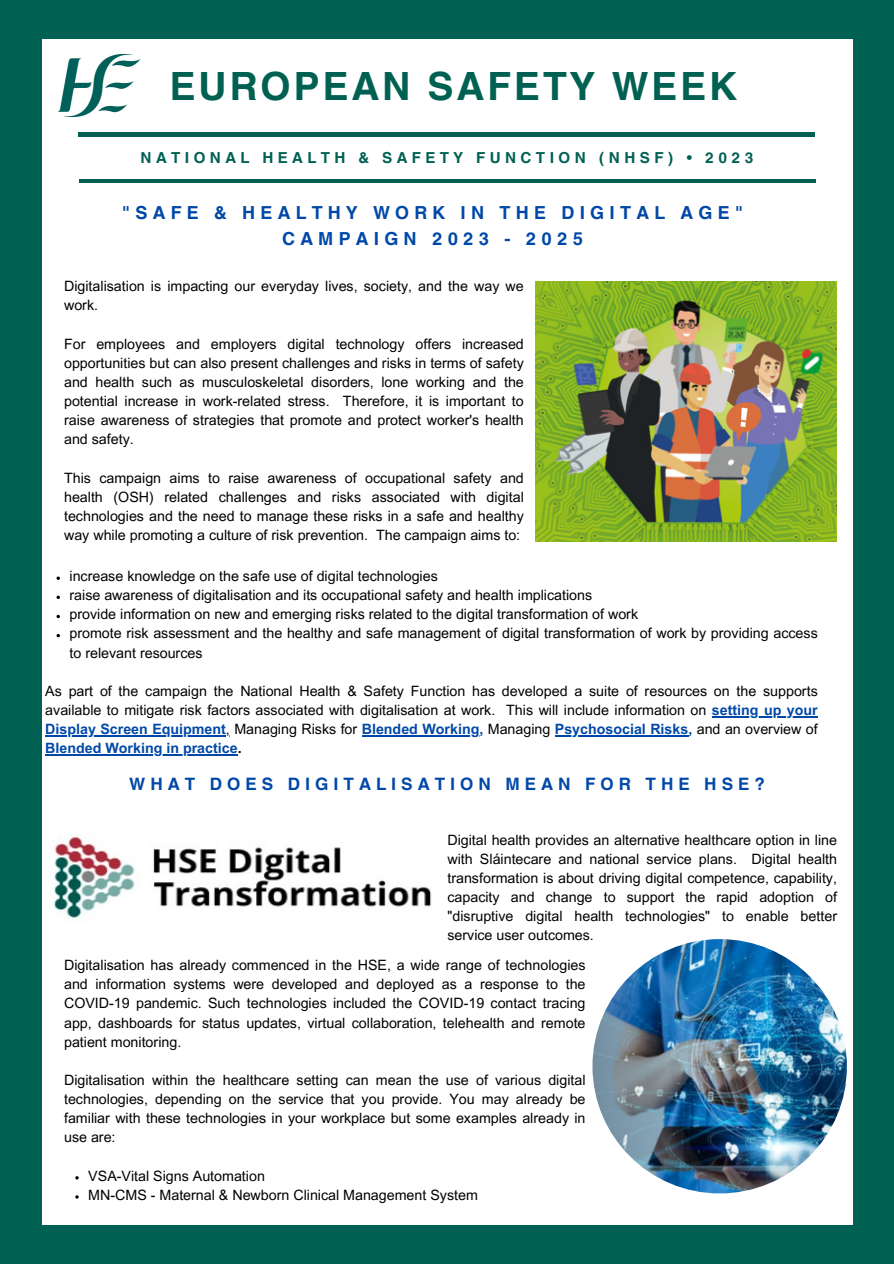
<style>
.page{position:relative;width:894px;height:1264px;background:#fff}
.page>*{position:absolute;margin:0;border:0;box-sizing:border-box;transform-origin:0 0}
.t1{font:700 39px "Helvetica World";letter-spacing:.08em;color:#006152}
.t2{font:700 18px "Helvetica World";letter-spacing:.29em;color:#0048a8}
.t3{font:700 17.1px "Helvetica World";letter-spacing:.29em;color:#0048a8}
.t4{font:700 15.15px "Helvetica World";letter-spacing:.29em;color:#006152}
.t5{font:14.25px/19.2px "Arial MT Pro";color:#000;text-align:justify}
.s1{font-weight:700;color:#0048a8}
.s2{font-weight:700}
</style>
<div class="page">
<div style="left:0;top:0;width:893px;height:1263px;background:#006152"></div>
<div style="left:42px;top:40px;width:810px;height:1184px;background:#fff"></div>
<img style="left:53px;top:834px;width:379px;height:85px">
<hr style="left:79px;top:133px;width:735px;height:3px;background:#006152">
<hr style="left:79px;top:179px;width:736px;height:3px;background:#006152">
<img style="left:535px;top:281px;width:301px;height:260px">
<img style="left:57px;top:53px;width:84px;height:65px">
<img style="left:592px;top:939px;width:254px;height:254px;border-radius:50%">
<svg style="left:56px;top:576px;width:4px;height:4px"></svg>
<svg style="left:56px;top:595px;width:4px;height:4px"></svg>
<svg style="left:56px;top:614px;width:4px;height:4px"></svg>
<svg style="left:56px;top:634px;width:4px;height:3px"></svg>
<hr style="left:711px;top:716px;width:106px;height:1px;background:#0048a8">
<hr style="left:45px;top:735px;width:181px;height:1px;background:#0048a8">
<hr style="left:361px;top:735px;width:118px;height:1px;background:#0048a8">
<hr style="left:554px;top:735px;width:134px;height:1px;background:#0048a8">
<hr style="left:45px;top:754px;width:193px;height:1px;background:#0048a8">
<svg style="left:75px;top:1176px;width:4px;height:3px"></svg>
<svg style="left:75px;top:1195px;width:4px;height:3px"></svg>
<p class="t1" style="left:170px;top:54px;width:569px">EUROPEAN SAFETY WEEK</p>
<p class="t4" style="left:140px;top:145px;width:614px">NATIONAL HEALTH &amp; SAFETY FUNCTION (NHSF) • 2023</p>
<p class="t2" style="left:122px;top:198px;width:623px">"SAFE &amp; HEALTHY WORK IN THE DIGITAL AGE"</p>
<p class="t2" style="left:282px;top:224px;width:302px">CAMPAIGN 2023 - 2025</p>
<p class="t5" style="left:64px;top:278px;width:461px">Digitalisation is impacting our everyday lives, society, and the way we work.</p>
<p class="t5" style="left:64px;top:336px;width:461px">For employees and employers digital technology offers increased opportunities but can also present challenges and risks in terms of safety and health such as musculoskeletal disorders, lone working and the potential increase in work-related stress. Therefore, it is important to raise awareness of strategies that promote and protect worker's health and safety.</p>
<p class="t5" style="left:64px;top:470px;width:461px">This campaign aims to raise awareness of occupational safety and health (OSH) related challenges and risks associated with digital technologies and the need to manage these risks in a safe and healthy way while promoting a culture of risk prevention. The campaign aims to:</p>
<p class="t5" style="left:69px;top:568px;width:370px">increase knowledge on the safe use of digital technologies</p>
<p class="t5" style="left:69px;top:587px;width:524px">raise awareness of digitalisation and its occupational safety and health implications</p>
<p class="t5" style="left:69px;top:606px;width:570px">provide information on new and emerging risks related to the digital transformation of work</p>
<p class="t5" style="left:69px;top:625px;width:749px">promote risk assessment and the healthy and safe management of digital transformation of work by providing access to relevant resources</p>
<p class="t5" style="left:45px;top:683px;width:773px">As part of the campaign the National Health &amp; Safety Function has developed a suite of resources on the supports available to mitigate risk factors associated with digitalisation at work. This will include information on <span class="s1">setting up your Display Screen Equipment</span>, Managing Risks for <span class="s1">Blended Working,</span> Managing <span class="s1">Psychosocial Risks,</span> and an overview of <span class="s1">Blended Working in practice</span><span class="s2">.</span></p>
<p class="t3" style="left:129px;top:770px;width:636px">WHAT DOES DIGITALISATION MEAN FOR THE HSE?</p>
<p class="t5" style="left:447px;top:831px;width:391px">Digital health provides an alternative healthcare option in line with Sláintecare and national service plans. Digital health transformation is about driving digital competence, capability, capacity and change to support the rapid adoption of "disruptive digital health technologies" to enable better service user outcomes.</p>
<p class="t5" style="left:64px;top:957px;width:523px">Digitalisation has already commenced in the HSE, a wide range of technologies and information systems were developed and deployed as a response to the COVID-19 pandemic. Such technologies included the COVID-19 contact tracing app, dashboards for status updates, virtual collaboration, telehealth and remote patient monitoring.</p>
<p class="t5" style="left:64px;top:1072px;width:523px">Digitalisation within the healthcare setting can mean the use of various digital technologies, depending on the service that you provide. You may already be familiar with these technologies in your workplace but some examples already in use are:</p>
<p class="t5" style="left:88px;top:1167px;width:178px">VSA-Vital Signs Automation</p>
<p class="t5" style="left:88px;top:1186px;width:391px">MN-CMS - Maternal &amp; Newborn Clinical Management System</p>
</div>
